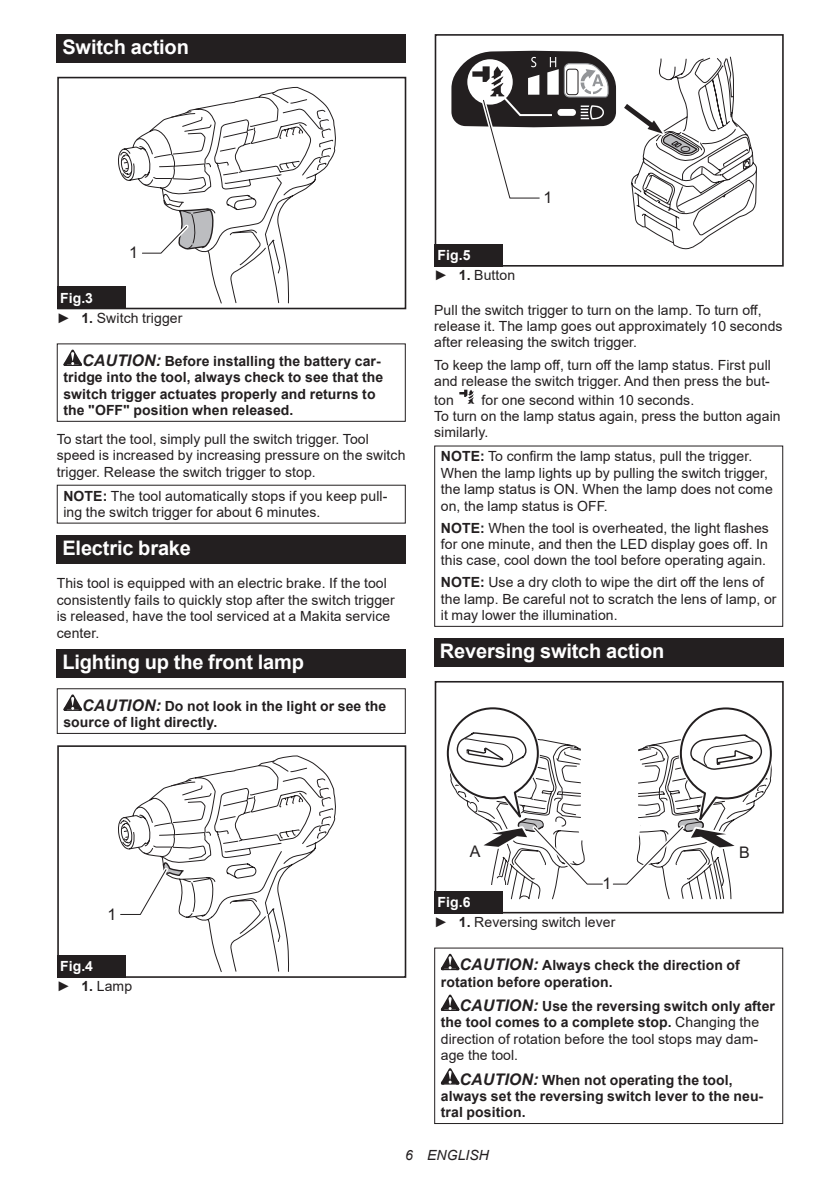
<style>
.page{position:relative;width:840px;height:1191px;background:#fff}
.page>*{position:absolute;margin:0;border:0;box-sizing:border-box;transform-origin:0 0}
.t1{font:700 20px "Arial";letter-spacing:-.01em;color:#fff}
.t2{font:16px "Arial";color:#231f20}
.t3{font:14px/16.4px "Arial";letter-spacing:.005em;color:#231f20}
.t4{font:700 14px/16.4px "Arial";letter-spacing:.005em;color:#231f20}
.t5{font:700 14px/20.2px "Arial";color:#fff}
.t6{font:italic 14px "Arial";letter-spacing:.005em;color:#231f20}
.s1{font-weight:700;color:#fff}
.s2{font-weight:700}
.s3{font-style:italic;font-size:16px}
.s4{font-weight:400;color:#231f20}
.s5{color:#231f20}
.s6{font-weight:700;font-style:italic;font-size:16px}
</style>
<div class="page">
<div style="left:57px;top:34px;width:348px;height:29px;background:#231f20"></div>
<svg style="left:209px;top:87px;width:127px;height:217px"></svg>
<svg style="left:60px;top:286px;width:66px;height:20px"></svg>
<div style="left:57px;top:77px;width:349px;height:232px;border:2px solid #231f20"></div>
<svg style="left:118px;top:92px;width:213px;height:165px"></svg>
<div style="left:57px;top:287px;width:68px;height:22px;background:#231f20"></div>
<svg style="left:63px;top:349px;width:19px;height:17px"></svg>
<div style="left:57px;top:343px;width:348px;height:79px;border:1px solid #231f20"></div>
<div style="left:57px;top:535px;width:348px;height:28px;background:#231f20"></div>
<div style="left:57px;top:649px;width:348px;height:28px;background:#231f20"></div>
<svg style="left:63px;top:694px;width:19px;height:17px"></svg>
<div style="left:57px;top:688px;width:348px;height:46px;border:1px solid #231f20"></div>
<svg style="left:196px;top:755px;width:140px;height:217px"></svg>
<div style="left:57px;top:745px;width:349px;height:232px;border:2px solid #231f20"></div>
<svg style="left:118px;top:760px;width:213px;height:158px"></svg>
<div style="left:57px;top:955px;width:68px;height:22px;background:#231f20"></div>
<div style="left:434px;top:34px;width:349px;height:233px;border:2px solid #231f20"></div>
<svg style="left:451px;top:51px;width:305px;height:200px"></svg>
<div style="left:434px;top:244px;width:68px;height:23px;background:#231f20"></div>
<svg style="left:459px;top:389px;width:15px;height:15px"></svg>
<div style="left:434px;top:445px;width:348px;height:182px;border:1px solid #231f20"></div>
<div style="left:434px;top:638px;width:348px;height:28px;background:#231f20"></div>
<div style="left:434px;top:681px;width:349px;height:232px;border:2px solid #231f20"></div>
<svg style="left:446px;top:707px;width:326px;height:192px"></svg>
<div style="left:434px;top:890px;width:68px;height:23px;background:#231f20"></div>
<svg style="left:440px;top:953px;width:19px;height:17px"></svg>
<svg style="left:440px;top:994px;width:19px;height:17px"></svg>
<svg style="left:440px;top:1068px;width:19px;height:16px"></svg>
<div style="left:434px;top:947px;width:348px;height:177px;border:1px solid #231f20"></div>
<h1 class="t1" style="left:62px;top:33px;width:128px">Switch action</h1>
<p class="t2" style="left:129px;top:242px;width:10px">1</p>
<p class="t3" style="left:57px;top:287px;width:127px;line-height:20.2px"><span class="s1">Fig.3<br></span>► <span class="s2">1.</span> Switch trigger</p>
<p class="t4" style="left:63px;top:353px;width:321px;text-indent:19px"><span class="s3">CAUTION:</span> Before installing the battery car&shy;tridge into the tool, always check to see that the switch trigger actuates properly and returns to the "OFF" position when released.</p>
<p class="t3" style="left:57px;top:431px;width:350px">To start the tool, simply pull the switch trigger. Tool speed is increased by increasing pressure on the switch trigger. Release the switch trigger to stop.</p>
<p class="t3" style="left:63px;top:487px;width:325px"><span class="s2">NOTE:</span> The tool automatically stops if you keep pull&shy;ing the switch trigger for about 6 minutes.</p>
<h1 class="t1" style="left:62px;top:534px;width:130px">Electric brake</h1>
<p class="t3" style="left:57px;top:575px;width:339px">This tool is equipped with an electric brake. If the tool consistently fails to quickly stop after the switch trigger is released, have the tool serviced at a Makita service center.</p>
<h1 class="t1" style="left:62px;top:647px;width:243px">Lighting up the front lamp</h1>
<p class="t4" style="left:63px;top:698px;width:324px;text-indent:19px"><span class="s3">CAUTION:</span> Do not look in the light or see the source of light directly.</p>
<p class="t2" style="left:543px;top:187px;width:10px">1</p>
<p class="t3" style="left:434px;top:245px;width:82px;line-height:20.2px"><span class="s1">Fig.5<br></span>► <span class="s2">1.</span> Button</p>
<p class="t3" style="left:434px;top:301px;width:349px">Pull the switch trigger to turn on the lamp. To turn off, release it. The lamp goes out approximately 10 seconds after releasing the switch trigger.</p>
<p class="t3" style="left:434px;top:356px;width:338px">To keep the lamp off, turn off the lamp status. First pull and release the switch trigger. And then press the but-</p>
<p class="t3" style="left:434px;top:391px;width:21px">ton</p>
<p class="t3" style="left:434px;top:391px;width:348px;text-indent:47px">for one second within 10 seconds.<br>To turn on the lamp status again, press the button again similarly.</p>
<p class="t3" style="left:440px;top:448px;width:333px"><span class="s2">NOTE:</span> To confirm the lamp status, pull the trigger.<br>When the lamp lights up by pulling the switch trigger, the lamp status is ON. When the lamp does not come on, the lamp status is OFF.</p>
<p class="t3" style="left:440px;top:519px;width:329px;text-align:justify"><span class="s2">NOTE:</span> When the tool is overheated, the light flashes for one minute, and then the LED display goes off. In this case, cool down the tool before operating again.</p>
<p class="t3" style="left:440px;top:574px;width:337px"><span class="s2">NOTE:</span> Use a dry cloth to wipe the dirt off the lens of the lamp. Be careful not to scratch the lens of lamp, or it may lower the illumination.</p>
<h1 class="t1" style="left:439px;top:637px;width:226px">Reversing switch action</h1>
<p class="t2" style="left:107px;top:903px;width:10px">1</p>
<p class="t5" style="left:57px;top:956px;width:77px">Fig.4<br><span class="s4">►</span> <span class="s5">1.</span> <span class="s4">Lamp</span></p>
<p class="t2" style="left:469px;top:841px;width:12px">A</p>
<p class="t2" style="left:738px;top:841px;width:12px">B</p>
<p class="t3" style="left:434px;top:891px;width:183px;line-height:20.2px"><span class="s1">Fig.6<br></span>► <span class="s2">1.</span> Reversing switch lever</p>
<p class="t4" style="left:440px;top:957px;width:300px;text-indent:19px"><span class="s3">CAUTION:</span> Always check the direction of rotation before operation.</p>
<p class="t3" style="left:440px;top:997px;width:335px;text-indent:19px"><span class="s6">CAUTION:</span> <span class="s2">Use the reversing switch only after the tool comes to a complete stop.</span> Changing the direction of rotation before the tool stops may dam&shy;age the tool.</p>
<p class="t4" style="left:440px;top:1071px;width:323px;text-indent:19px"><span class="s3">CAUTION:</span> When not operating the tool, always set the reversing switch lever to the neu&shy;tral position.</p>
<p class="t2" style="left:602px;top:872px;width:10px">1</p>
<p class="t6" style="left:405px;top:1146px;width:85px">6 ENGLISH</p>
</div>
